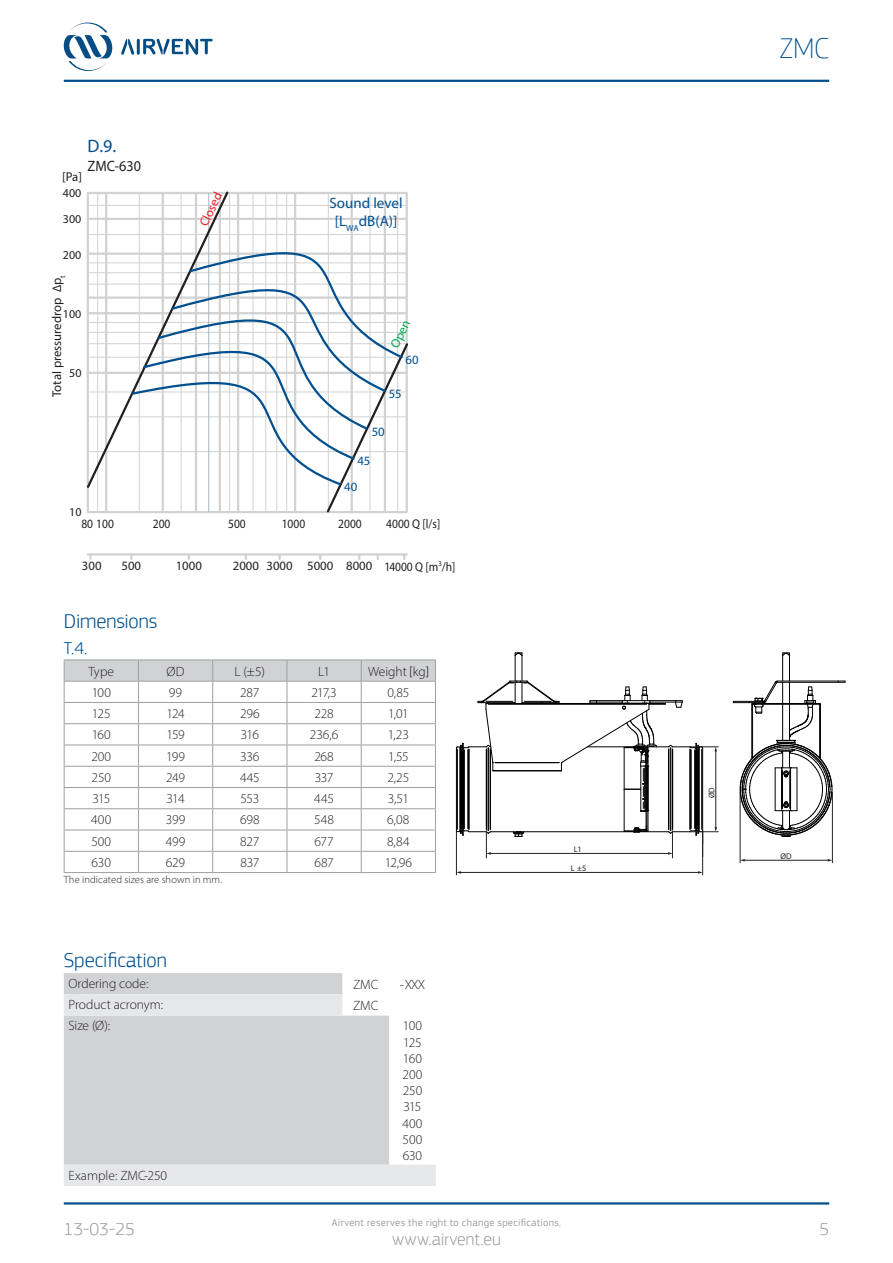
<style>
.page{position:relative;width:893px;height:1263px;background:#fff}
.page>*{position:absolute;margin:0;border:0;box-sizing:border-box;transform-origin:0 0}
.t1{font:100 30px "PF Square Sans Pro";color:#004f8f}
.t2{font:300 21px "PF Square Sans Pro";letter-spacing:-.005em;color:#004f8f}
.t3{font:300 18px "PF Square Sans Pro";letter-spacing:-.005em;color:#9d9fa2}
.t4{font:18px "Myriad Pro";color:#004f8f}
.t5{font:300 18px "PF Square Sans Pro";color:#004f8f}
.t6{font:15px/18px "Myriad Pro";color:#004f8f;text-align:center}
.t7{font:15px "Myriad Pro";color:#231f20;scale:.94 1}
.t8{font:300 13.5px/16.2px "Myriad Pro";letter-spacing:-.01em;color:#231f20;text-align:justify}
.t9{font:12.75px "Myriad Pro";color:#231f20}
.t10{font:12.75px "Myriad Pro";color:#231f20;scale:.9 1}
.t11{font:12.75px "Myriad Pro";color:#004f8f}
.t12{font:12.75px "Myriad Pro";color:#ee1d23}
.t13{font:12.75px "Myriad Pro";color:#00a54f}
.t14{font:12px "Myriad Pro";color:#231f20}
.t15{font:10.5px "PF Square Sans Pro";letter-spacing:.03em;color:#9d9fa2}
.t16{font:300 10.5px "Myriad Pro";letter-spacing:.005em;color:#231f20}
.t17{font:8.25px "Myriad Pro";color:#1f2122}
.s1{font-family:"PF Square Sans Pro"}
</style>
<div class="page">
<hr style="left:64px;top:1202px;width:765px;height:2px;background:#004f8f">
<hr style="left:64px;top:80px;width:765px;height:2px;background:#004f8f">
<svg style="left:121px;top:39px;width:92px;height:16px"></svg>
<svg style="left:64px;top:23px;width:49px;height:48px"></svg>
<svg style="left:86px;top:191px;width:322px;height:322px"></svg>
<hr style="left:88px;top:553px;width:319px;height:3px;background:#d1d2d4">
<div style="left:64px;top:973px;width:279px;height:21px;background:#d1d2d4"></div>
<svg style="left:64px;top:994px;width:372px;height:192px;background:#dadbdd"></svg>
<hr style="left:213px;top:872px;width:74px;height:1px;background:#9d9fa2">
<hr style="left:287px;top:872px;width:74px;height:1px;background:#9d9fa2">
<hr style="left:361px;top:872px;width:75px;height:1px;background:#9d9fa2">
<hr style="left:64px;top:659px;width:74px;height:1px;background:#9d9fa2">
<hr style="left:138px;top:659px;width:75px;height:1px;background:#9d9fa2">
<hr style="left:213px;top:659px;width:74px;height:1px;background:#9d9fa2">
<hr style="left:287px;top:659px;width:74px;height:1px;background:#9d9fa2">
<hr style="left:361px;top:659px;width:75px;height:1px;background:#9d9fa2">
<svg style="left:64px;top:660px;width:372px;height:212px"></svg>
<hr style="left:138px;top:851px;width:75px;height:1px;background:#9d9fa2">
<hr style="left:64px;top:872px;width:74px;height:1px;background:#9d9fa2">
<hr style="left:138px;top:872px;width:75px;height:1px;background:#9d9fa2">
<svg style="left:733px;top:653px;width:113px;height:184px"></svg>
<hr style="left:456px;top:831px;width:1px;height:44px;background:#1f2122">
<hr style="left:702px;top:831px;width:1px;height:44px;background:#1f2122">
<hr style="left:460px;top:872px;width:239px;height:1px;background:#1f2122">
<svg style="left:456px;top:653px;width:262px;height:205px"></svg>
<hr style="left:832px;top:792px;width:1px;height:71px;background:#1f2122">
<hr style="left:740px;top:792px;width:1px;height:71px;background:#1f2122">
<hr style="left:744px;top:860px;width:85px;height:1px;background:#1f2122">
<h3 class="t4" style="left:88px;top:135px;width:30px">D.9.</h3>
<p class="t7" style="left:88px;top:157px;width:58px">ZMC-630</p>
<p class="t9" style="left:62px;top:169px;width:21px">[Pa]</p>
<p class="t14" style="left:63px;top:186px;width:20px">400</p>
<p class="t12" style="left:196px;top:222px;width:38px;rotate:-64deg">Closed</p>
<p class="t14" style="left:63px;top:212px;width:20px">300</p>
<p class="t14" style="left:63px;top:247px;width:20px">200</p>
<p class="t9" style="left:49px;top:397px;width:123px;rotate:-90deg">Total pressuredrop ∆p<sub>t</sub></p>
<p class="t14" style="left:63px;top:306px;width:20px">100</p>
<p class="t14" style="left:69px;top:365px;width:14px">50</p>
<p class="t14" style="left:69px;top:505px;width:14px">10</p>
<p class="t6" style="left:329px;top:194px;width:75px">Sound level [L<sub>WA</sub>dB(A)]</p>
<p class="t13" style="left:387px;top:344px;width:31px;rotate:-64deg">Open</p>
<p class="t11" style="left:406px;top:352px;width:15px">60</p>
<p class="t11" style="left:389px;top:386px;width:15px">55</p>
<p class="t11" style="left:372px;top:424px;width:15px">50</p>
<p class="t11" style="left:357px;top:453px;width:15px">45</p>
<p class="t11" style="left:344px;top:479px;width:15px">40</p>
<p class="t10" style="left:81px;top:516px;width:38px">80 100</p>
<p class="t10" style="left:228px;top:516px;width:21px">500</p>
<p class="t10" style="left:282px;top:516px;width:28px">1000</p>
<p class="t10" style="left:338px;top:516px;width:28px">2000</p>
<p class="t10" style="left:386px;top:516px;width:62px">4000 Q [l/s]</p>
<p class="t10" style="left:153px;top:516px;width:21px">200</p>
<p class="t9" style="left:82px;top:558px;width:21px">300</p>
<p class="t10" style="left:385px;top:558px;width:80px">14000 Q [m<sup>3</sup>/h]</p>
<p class="t9" style="left:122px;top:558px;width:21px">500</p>
<p class="t9" style="left:176px;top:558px;width:28px">1000</p>
<p class="t9" style="left:233px;top:558px;width:141px">2000 3000 5000 8000</p>
<h2 class="t2" style="left:64px;top:609px;width:95px">Dimensions</h2>
<h3 class="t5" style="left:64px;top:637px;width:25px">T.4.</h3>
<p class="t8" style="left:88px;top:663px;width:27px">Type</p>
<p class="t8" style="left:167px;top:663px;width:20px">ØD</p>
<p class="t8" style="left:235px;top:663px;width:32px">L (±5)</p>
<p class="t8" style="left:318px;top:663px;width:13px">L1</p>
<p class="t8" style="left:368px;top:663px;width:62px">Weight <span class="s1">[</span>kg<span class="s1">]</span></p>
<p class="t8" style="left:92px;top:684px;width:21px">100</p>
<p class="t8" style="left:169px;top:684px;width:15px">99</p>
<p class="t8" style="left:240px;top:684px;width:21px">287</p>
<p class="t8" style="left:311px;top:684px;width:27px">217,3</p>
<p class="t8" style="left:387px;top:684px;width:23px">0,85</p>
<p class="t8" style="left:92px;top:705px;width:20px">125</p>
<p class="t8" style="left:167px;top:705px;width:20px">124</p>
<p class="t8" style="left:240px;top:705px;width:21px">296</p>
<p class="t8" style="left:314px;top:705px;width:21px">228</p>
<p class="t8" style="left:388px;top:705px;width:22px">1,01</p>
<p class="t8" style="left:92px;top:727px;width:21px">160</p>
<p class="t8" style="left:166px;top:727px;width:20px">159</p>
<p class="t8" style="left:241px;top:727px;width:20px">316</p>
<p class="t8" style="left:310px;top:727px;width:30px">236,6</p>
<p class="t8" style="left:388px;top:727px;width:23px">1,23</p>
<p class="t8" style="left:91px;top:748px;width:21px">200</p>
<p class="t8" style="left:166px;top:748px;width:20px">199</p>
<p class="t8" style="left:240px;top:748px;width:21px">336</p>
<p class="t8" style="left:314px;top:748px;width:21px">268</p>
<p class="t8" style="left:388px;top:748px;width:22px">1,55</p>
<p class="t8" style="left:92px;top:769px;width:21px">250</p>
<p class="t8" style="left:166px;top:769px;width:20px">249</p>
<p class="t8" style="left:240px;top:769px;width:21px">445</p>
<p class="t8" style="left:315px;top:769px;width:20px">337</p>
<p class="t8" style="left:387px;top:769px;width:24px">2,25</p>
<p class="t8" style="left:92px;top:790px;width:19px">315</p>
<p class="t8" style="left:167px;top:790px;width:20px">314</p>
<p class="t8" style="left:240px;top:790px;width:20px">553</p>
<p class="t8" style="left:314px;top:790px;width:21px">445</p>
<p class="t8" style="left:388px;top:790px;width:23px">3,51</p>
<p class="t8" style="left:91px;top:812px;width:22px">400</p>
<p class="t8" style="left:166px;top:812px;width:21px">399</p>
<p class="t8" style="left:240px;top:812px;width:21px">698</p>
<p class="t8" style="left:314px;top:812px;width:21px">548</p>
<p class="t8" style="left:387px;top:812px;width:24px">6,08</p>
<p class="t8" style="left:91px;top:833px;width:21px">500</p>
<p class="t8" style="left:166px;top:833px;width:21px">499</p>
<p class="t8" style="left:240px;top:833px;width:21px">827</p>
<p class="t8" style="left:314px;top:833px;width:21px">677</p>
<p class="t8" style="left:387px;top:833px;width:24px">8,84</p>
<p class="t8" style="left:92px;top:854px;width:21px">630</p>
<p class="t8" style="left:166px;top:854px;width:21px">629</p>
<p class="t8" style="left:240px;top:854px;width:20px">837</p>
<p class="t8" style="left:314px;top:854px;width:21px">687</p>
<p class="t8" style="left:385px;top:854px;width:29px">12,96</p>
<p class="t16" style="left:64px;top:874px;width:160px">The indicated sizes are shown in mm.</p>
<h2 class="t2" style="left:64px;top:948px;width:105px">Specification</h2>
<p class="t8" style="left:68px;top:975px;width:81px">Ordering code:</p>
<p class="t8" style="left:353px;top:976px;width:27px">ZMC</p>
<p class="t8" style="left:400px;top:976px;width:27px">- XXX</p>
<p class="t8" style="left:68px;top:996px;width:96px">Product acronym:</p>
<p class="t8" style="left:353px;top:997px;width:27px">ZMC</p>
<p class="t8" style="left:68px;top:1018px;width:43px">Size (Ø):</p>
<p class="t8" style="left:402px;top:1018px;width:22px">100<br>125<br>160<br>200<br>250<br>315<br>400<br>500<br>630</p>
<p class="t8" style="left:68px;top:1167px;width:100px">Example: ZMC-250</p>
<p class="t17" style="left:574px;top:844px;width:10px">L1</p>
<p class="t17" style="left:571px;top:863px;width:17px">L ±5</p>
<h1 class="t1" style="left:779px;top:31px;width:51px">ZMC</h1>
<p class="t17" style="left:707px;top:798px;width:13px;rotate:-90deg">ØD</p>
<p class="t17" style="left:781px;top:851px;width:13px">ØD</p>
<p class="t15" style="left:332px;top:1216px;width:231px">Airvent reserves the right to change specifications.</p>
<h3 class="t3" style="left:392px;top:1228px;width:110px">www.airvent.eu</h3>
<h3 class="t3" style="left:64px;top:1219px;width:73px">13-03-25</h3>
<h3 class="t3" style="left:819px;top:1219px;width:11px">5</h3>
</div>
